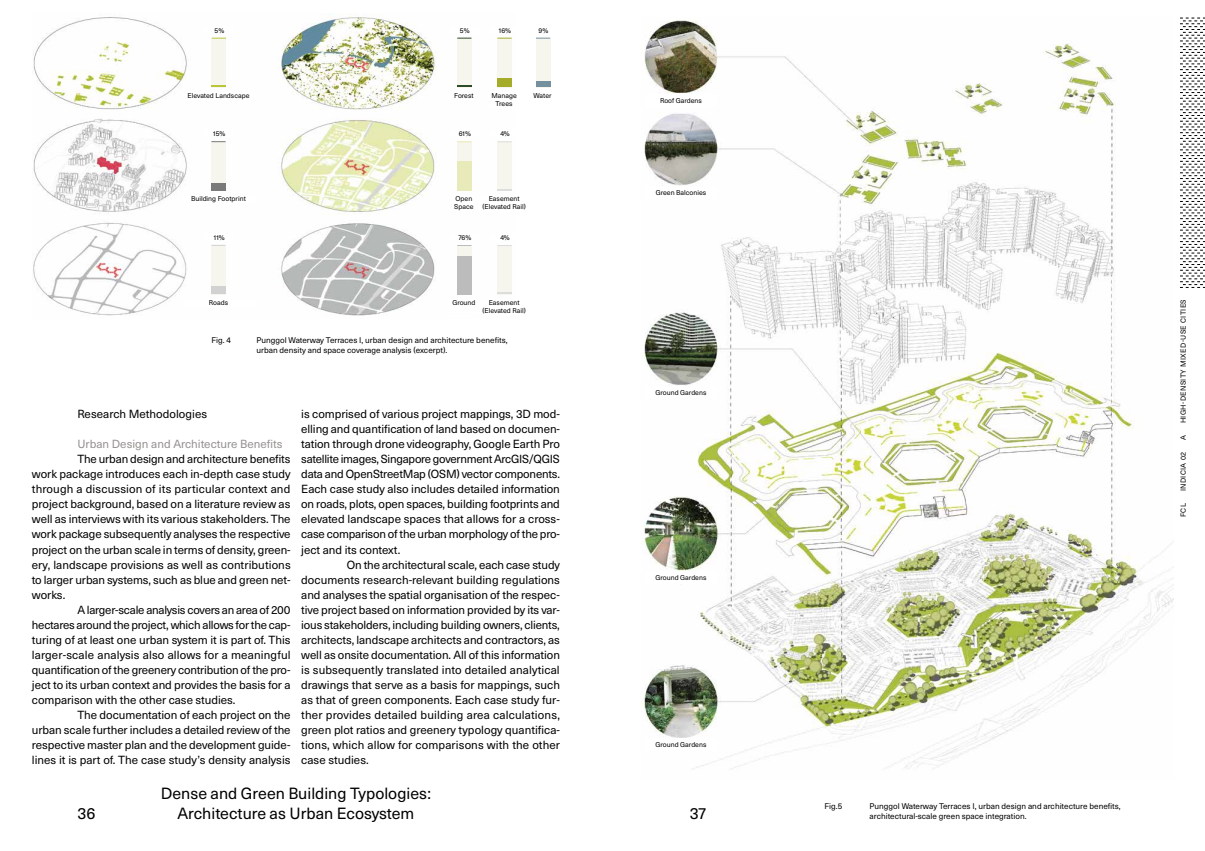
<style>
.page{position:relative;width:1205px;height:851px;background:#fff}
.page>*{position:absolute;margin:0;border:0;box-sizing:border-box;transform-origin:0 0}
.t1{font:16px/20px "Neue Haas Unica Pro";color:#000;text-align:center}
.t2{font:11.5px/15px "Neue Haas Unica Pro";letter-spacing:-.005em;color:#000;text-align:justify}
.t3{font:11.5px "Neue Haas Unica Pro";color:#949290}
.t4{font:8.12px/10px "Neue Haas Unica Pro";color:#000}
.t5{font:7.25px "Neue Haas Unica Pro";letter-spacing:.05em;color:#000}
.t6{font:6.88px/8.1px "Neue Haas Unica Pro";color:#000;text-align:center}
</style>
<div class="page">
<img style="left:33px;top:13px;width:479px;height:303px">
<div style="left:205px;top:130px;width:29px;height:7px;background:#fff"></div>
<div style="left:182px;top:196px;width:73px;height:6px;background:#fff"></div>
<div style="left:205px;top:234px;width:29px;height:7px;background:#fff"></div>
<div style="left:182px;top:300px;width:73px;height:5px;background:#fff"></div>
<div style="left:211px;top:245px;width:15px;height:49px;background:#f7f6ee"></div>
<div style="left:211px;top:286px;width:15px;height:8px;background:#d2d2d2"></div>
<svg style="left:211px;top:245px;width:15px;height:1px"></svg>
<div style="left:205px;top:27px;width:29px;height:7px;background:#fff"></div>
<div style="left:182px;top:92px;width:73px;height:6px;background:#fff"></div>
<div style="left:212px;top:38px;width:14px;height:49px;background:#f7f6ee"></div>
<svg style="left:212px;top:85px;width:14px;height:2px"></svg>
<svg style="left:212px;top:38px;width:14px;height:1px"></svg>
<div style="left:450px;top:27px;width:29px;height:7px;background:#fff"></div>
<div style="left:453px;top:92px;width:22px;height:6px;background:#fff"></div>
<div style="left:457px;top:38px;width:14px;height:49px;background:#f7f6ee"></div>
<svg style="left:457px;top:85px;width:14px;height:2px"></svg>
<svg style="left:457px;top:38px;width:14px;height:1px"></svg>
<div style="left:450px;top:130px;width:29px;height:7px;background:#fff"></div>
<div style="left:453px;top:196px;width:22px;height:13px;background:#fff"></div>
<div style="left:457px;top:142px;width:14px;height:49px;background:#f7f6ee"></div>
<div style="left:457px;top:161px;width:14px;height:30px;background:#e8ebb9"></div>
<svg style="left:457px;top:142px;width:14px;height:1px"></svg>
<div style="left:450px;top:234px;width:29px;height:7px;background:#fff"></div>
<div style="left:448px;top:300px;width:31px;height:12px;background:#fff"></div>
<div style="left:457px;top:245px;width:14px;height:49px;background:#f7f6ee"></div>
<div style="left:457px;top:256px;width:14px;height:38px;background:#bcbcbc"></div>
<svg style="left:457px;top:245px;width:14px;height:1px"></svg>
<div style="left:536px;top:38px;width:14px;height:49px;background:#f7f6ee"></div>
<div style="left:536px;top:82px;width:14px;height:5px;background:#74909e"></div>
<svg style="left:536px;top:38px;width:14px;height:1px"></svg>
<div style="left:490px;top:27px;width:30px;height:7px;background:#fff"></div>
<div style="left:488px;top:92px;width:32px;height:17px;background:#fff"></div>
<div style="left:497px;top:38px;width:15px;height:49px;background:#f7f6ee"></div>
<div style="left:497px;top:78px;width:15px;height:9px;background:#a5ac2a"></div>
<svg style="left:497px;top:38px;width:15px;height:1px"></svg>
<div style="left:490px;top:130px;width:30px;height:7px;background:#fff"></div>
<div style="left:479px;top:196px;width:50px;height:16px;background:#fff"></div>
<div style="left:497px;top:142px;width:15px;height:49px;background:#f7f6ee"></div>
<svg style="left:497px;top:189px;width:15px;height:2px"></svg>
<div style="left:490px;top:234px;width:30px;height:7px;background:#fff"></div>
<div style="left:479px;top:300px;width:50px;height:16px;background:#fff"></div>
<img style="left:642px;top:20px;width:531px;height:749px">
<div style="left:645px;top:94px;width:72px;height:13px;background:#fff"></div>
<div style="left:645px;top:386px;width:72px;height:12px;background:#fff"></div>
<div style="left:645px;top:571px;width:72px;height:12px;background:#fff"></div>
<div style="left:645px;top:738px;width:72px;height:13px;background:#fff"></div>
<div style="left:645px;top:186px;width:72px;height:12px;background:#fff"></div>
<div style="left:497px;top:245px;width:15px;height:49px;background:#f7f6ee"></div>
<svg style="left:497px;top:292px;width:15px;height:2px"></svg>
<svg style="left:497px;top:245px;width:15px;height:1px"></svg>
<svg style="left:1180px;top:18px;width:25px;height:270px"></svg>
<div style="left:211px;top:141px;width:15px;height:49px;background:#f7f6ee"></div>
<div style="left:211px;top:183px;width:15px;height:7px;background:#7a7a7a"></div>
<svg style="left:211px;top:141px;width:15px;height:1px"></svg>
<p class="t6" style="left:214px;top:26px;width:11px">5%</p>
<p class="t6" style="left:460px;top:26px;width:11px">5%</p>
<p class="t6" style="left:499px;top:26px;width:14px">16%</p>
<p class="t6" style="left:538px;top:26px;width:11px">9%</p>
<p class="t6" style="left:187px;top:91px;width:63px">Elevated Landscape</p>
<p class="t6" style="left:213px;top:130px;width:14px">15%</p>
<p class="t6" style="left:191px;top:195px;width:56px">Building Footprint</p>
<p class="t6" style="left:214px;top:234px;width:12px">11%</p>
<p class="t6" style="left:454px;top:91px;width:21px">Forest</p>
<p class="t6" style="left:459px;top:130px;width:14px">61%</p>
<p class="t6" style="left:491px;top:91px;width:27px">Manage<br>Trees</p>
<p class="t6" style="left:500px;top:130px;width:11px">4%</p>
<p class="t6" style="left:533px;top:91px;width:19px">Water</p>
<p class="t6" style="left:454px;top:195px;width:21px;text-align:left">Open<br>Space</p>
<p class="t6" style="left:458px;top:234px;width:14px">76%</p>
<p class="t6" style="left:482px;top:195px;width:45px">Easement (Elevated Rail)</p>
<p class="t6" style="left:500px;top:234px;width:11px">4%</p>
<p class="t6" style="left:209px;top:298px;width:21px">Roads</p>
<p class="t6" style="left:452px;top:298px;width:25px">Ground</p>
<p class="t6" style="left:482px;top:298px;width:45px">Easement (Elevated Rail)</p>
<p class="t4" style="left:211px;top:335px;width:21px">Fig. 4</p>
<p class="t4" style="left:256px;top:335px;width:253px">Punggol Waterway Terraces I, urban design and architecture benefits, urban density and space coverage analysis (excerpt).</p>
<p class="t2" style="left:77px;top:407px;width:131px">Research Methodologies</p>
<p class="t3" style="left:77px;top:437px;width:207px">Urban Design and Architecture Benefits</p>
<p class="t2" style="left:32px;top:452px;width:260px;text-indent:45px">The urban design and architecture benefits work package introduces each in-depth case study through a discussion of its particular context and project background, based on a literature review as well as interviews with its various stakeholders. The work package subsequently analyses the respective project on the urban scale in terms of density, green&shy;ery, landscape provisions as well as contributions to larger urban systems, such as blue and green net&shy;works.</p>
<p class="t2" style="left:32px;top:602px;width:260px;text-indent:45px">A larger-scale analysis covers an area of 200 hectares around the project, which allows for the cap&shy;turing of at least one urban system it is part of. This larger-scale analysis also allows for a meaningful quantification of the greenery contribution of the pro&shy;ject to its urban context and provides the basis for a comparison with the other case studies.</p>
<p class="t2" style="left:32px;top:707px;width:260px;text-indent:45px">The documentation of each project on the urban scale further includes a detailed review of the respective master plan and the development guide&shy;lines it is part of. The case study’s density analysis</p>
<p class="t2" style="left:301px;top:407px;width:260px">is comprised of various project mappings, 3D mod&shy;elling and quantification of land based on documen&shy;tation through drone videography, Google Earth Pro satellite images, Singapore government ArcGIS/QGIS data and OpenStreetMap (OSM) vector components.<br>Each case study also includes detailed information on roads, plots, open spaces, building footprints and elevated landscape spaces that allows for a cross&shy;case comparison of the urban morphology of the pro&shy;ject and its context.</p>
<p class="t2" style="left:301px;top:557px;width:260px;text-indent:45px">On the architectural scale, each case study documents research-relevant building regulations and analyses the spatial organisation of the respec&shy;tive project based on information provided by its var&shy;ious stakeholders, including building owners, clients, architects, landscape architects and contractors, as well as onsite documentation. All of this information is subsequently translated into detailed analytical drawings that serve as a basis for mappings, such as that of green components. Each case study fur&shy;ther provides detailed building area calculations, green plot ratios and greenery typology quantifica&shy;tions, which allow for comparisons with the other case studies.</p>
<p class="t6" style="left:660px;top:96px;width:43px">Roof Gardens</p>
<p class="t6" style="left:656px;top:188px;width:52px">Green Balconies</p>
<p class="t6" style="left:655px;top:388px;width:52px">Ground Gardens</p>
<p class="t6" style="left:655px;top:573px;width:52px">Ground Gardens</p>
<p class="t6" style="left:655px;top:741px;width:52px">Ground Gardens</p>
<h1 class="t1" style="left:161px;top:783px;width:272px">Dense and Green Building Typologies:<br>Architecture as Urban Ecosystem</h1>
<p class="t4" style="left:824px;top:800px;width:19px">Fig.5</p>
<p class="t4" style="left:869px;top:800px;width:253px">Punggol Waterway Terraces I, urban design and architecture benefits,</p>
<h1 class="t1" style="left:77px;top:803px;width:19px">36</h1>
<h1 class="t1" style="left:690px;top:803px;width:18px">37</h1>
<p class="t4" style="left:869px;top:810px;width:158px">architectural-scale green space integration.</p>
<p class="t5" style="left:1179px;top:423px;width:125px;rotate:-90deg">HIGH-DENSITY MIXED-USE CITIES</p>
<p class="t5" style="left:1179px;top:440px;width:6px;rotate:-90deg">A</p>
<p class="t5" style="left:1179px;top:491px;width:41px;rotate:-90deg">INDICIA 02</p>
<p class="t5" style="left:1179px;top:517px;width:15px;rotate:-90deg">FCL</p>
</div>
